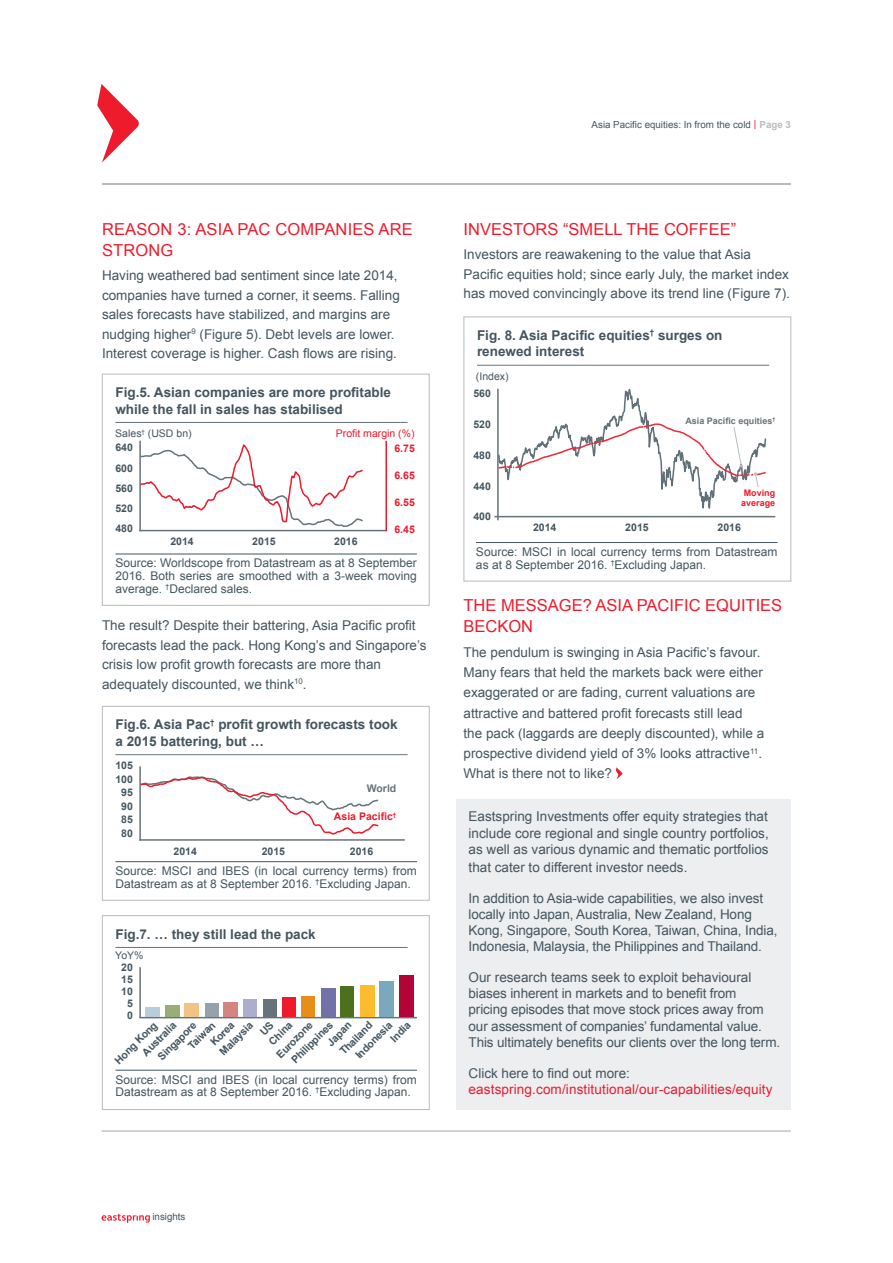
<style>
.page{position:relative;width:893px;height:1263px;background:#fff}
.page>*{position:absolute;margin:0;border:0;box-sizing:border-box;transform-origin:0 0}
.t1{font:16.5px/21px "Arial";color:#ee1b2c}
.t2{font:13.5px/19.5px "Arial";color:#45555f}
.t3{font:700 13.5px/16.5px "Arial";color:#45555f}
.t4{font:13.5px "Arial";letter-spacing:.01em;color:#ee1b2c}
.t5{font:12px/12.8px "Arial";color:#45555f}
.t6{font:700 10.5px/13.5px "Arial";color:#45555f;text-align:center}
.t7{font:700 10.5px "Arial";color:#ee1b2c}
.t8{font:10.5px "Arial";color:#45555f}
.t9{font:10.5px "Arial";color:#ee1b2c}
.t10{font:700 10.5px "Arial";color:#687379}
.t11{font:9.75px "Arial";color:#45555f}
.t12{font:700 9px "Arial";color:#687379}
.t13{font:700 9px/10.8px "Arial";color:#ee1b2c}
.s1{color:#ee1b2c}
.s2{font-weight:700;color:#babbbe}
</style>
<div class="page">
<svg style="left:97px;top:84px;width:42px;height:78px"></svg>
<hr style="left:102px;top:183px;width:689px;height:1px;background:#babbbe">
<svg style="left:102px;top:1214px;width:48px;height:9px"></svg>
<hr style="left:477px;top:365px;width:292px;height:1px;background:#687379">
<div style="left:463px;top:316px;width:328px;height:265px;border:1px solid #babbbe"></div>
<hr style="left:115px;top:422px;width:293px;height:1px;background:#687379">
<div style="left:102px;top:374px;width:328px;height:232px;border:1px solid #babbbe"></div>
<hr style="left:115px;top:754px;width:293px;height:1px;background:#687379">
<div style="left:102px;top:706px;width:328px;height:195px;border:1px solid #babbbe"></div>
<hr style="left:115px;top:947px;width:293px;height:1px;background:#687379">
<div style="left:102px;top:915px;width:328px;height:195px;border:1px solid #babbbe"></div>
<hr style="left:139px;top:839px;width:266px;height:2px;background:#687379">
<hr style="left:139px;top:1017px;width:278px;height:1px;background:#687379">
<hr style="left:139px;top:766px;width:2px;height:75px;background:#687379">
<hr style="left:139px;top:967px;width:2px;height:51px;background:#687379">
<div style="left:457px;top:799px;width:334px;height:311px;background:#eceef0"></div>
<svg style="left:616px;top:767px;width:6px;height:12px"></svg>
<hr style="left:102px;top:1131px;width:689px;height:1px;background:#9da7ae">
<hr style="left:115px;top:1070px;width:302px;height:1px;background:#45555f">
<hr style="left:115px;top:861px;width:302px;height:1px;background:#45555f">
<hr style="left:476px;top:542px;width:301px;height:1px;background:#45555f">
<hr style="left:115px;top:554px;width:302px;height:1px;background:#45555f">
<hr style="left:139px;top:530px;width:247px;height:1px;background:#687379">
<hr style="left:139px;top:441px;width:2px;height:90px;background:#687379">
<hr style="left:385px;top:441px;width:2px;height:90px;background:#ee1b2c">
<svg style="left:139px;top:442px;width:224px;height:86px"></svg>
<svg style="left:139px;top:775px;width:240px;height:60px"></svg>
<hr style="left:494px;top:516px;width:281px;height:1px;background:#687379">
<svg style="left:497px;top:388px;width:271px;height:133px"></svg>
<div style="left:145px;top:1007px;width:15px;height:10px;background:#b8cdda"></div>
<div style="left:165px;top:1005px;width:14px;height:12px;background:#99ad79"></div>
<div style="left:184px;top:1003px;width:15px;height:14px;background:#f3c285"></div>
<div style="left:205px;top:1003px;width:13px;height:14px;background:#95a2ac"></div>
<div style="left:223px;top:1002px;width:15px;height:15px;background:#d58482"></div>
<div style="left:244px;top:999px;width:13px;height:18px;background:#adadce"></div>
<div style="left:263px;top:999px;width:13px;height:18px;background:#687379"></div>
<div style="left:282px;top:997px;width:14px;height:20px;background:#ee1b2c"></div>
<div style="left:302px;top:997px;width:13px;height:20px;background:#e58e19"></div>
<div style="left:321px;top:988px;width:15px;height:29px;background:#7372a8"></div>
<div style="left:340px;top:986px;width:14px;height:31px;background:#4b711c"></div>
<div style="left:360px;top:985px;width:15px;height:32px;background:#fdbb2e"></div>
<div style="left:379px;top:982px;width:15px;height:35px;background:#7aa8bc"></div>
<div style="left:399px;top:976px;width:15px;height:41px;background:#b30437"></div>
<p class="t1" style="left:102px;top:219px;width:312px">REASON 3: ASIA PAC COMPANIES ARE<br>STRONG</p>
<p class="t2" style="left:102px;top:265px;width:299px">Having weathered bad sentiment since late 2014, companies have turned a corner, it seems. Falling sales forecasts have stabilized, and margins are nudging higher<sup>9</sup> (Figure 5). Debt levels are lower.<br>Interest coverage is higher. Cash flows are rising.</p>
<p class="t3" style="left:115px;top:384px;width:277px">Fig.5. Asian companies are more profitable while the fall in sales has stabilised</p>
<p class="t8" style="left:115px;top:428px;width:78px">Sales<sup>†</sup> (USD bn)</p>
<p class="t9" style="left:336px;top:428px;width:80px">Profit margin (%)</p>
<p class="t6" style="left:115px;top:437px;width:19px;line-height:20.2px;text-align:justify">640<br>600<br>560<br>520<br>480</p>
<p class="t7" style="left:394px;top:442px;width:22px">6.75</p>
<p class="t7" style="left:394px;top:469px;width:22px">6.65</p>
<p class="t7" style="left:394px;top:496px;width:22px">6.55</p>
<p class="t7" style="left:394px;top:523px;width:22px">6.45</p>
<p class="t6" style="left:170px;top:535px;width:25px">2014</p>
<p class="t6" style="left:252px;top:535px;width:25px">2015</p>
<p class="t6" style="left:334px;top:535px;width:25px">2016</p>
<p class="t5" style="left:115px;top:557px;width:303px;text-align:justify">Source: Worldscope from Datastream as at 8 September 2016. Both series are smoothed with a 3-week moving average. <sup>†</sup>Declared sales.</p>
<p class="t2" style="left:102px;top:616px;width:326px">The result? Despite their battering, Asia Pacific profit forecasts lead the pack. Hong Kong’s and Singapore’s crisis low profit growth forecasts are more than adequately discounted, we think<sup>10</sup>.</p>
<p class="t3" style="left:115px;top:716px;width:284px">Fig.6. Asia Pac<sup>†</sup> profit growth forecasts took a 2015 battering, but …</p>
<p class="t6" style="left:115px;top:759px;width:19px">105<br>100<br>95<br>90<br>85<br>80</p>
<p class="t10" style="left:367px;top:783px;width:31px">World</p>
<p class="t7" style="left:334px;top:811px;width:64px">Asia Pacific<sup>†</sup></p>
<p class="t6" style="left:174px;top:844px;width:25px">2014</p>
<p class="t6" style="left:262px;top:844px;width:25px">2015</p>
<p class="t6" style="left:350px;top:844px;width:25px">2016</p>
<p class="t5" style="left:115px;top:864px;width:303px">Source: MSCI and IBES (in local currency terms) from<br>Datastream as at 8 September 2016. <sup>†</sup>Excluding Japan.</p>
<p class="t3" style="left:115px;top:925px;width:202px">Fig.7. … they still lead the pack</p>
<p class="t8" style="left:115px;top:950px;width:30px">YoY%</p>
<p class="t6" style="left:121px;top:962px;width:13px;line-height:12px">20<br>15<br>10<br>5<br>0</p>
<p class="t6" style="left:217px;top:1048px;width:44px;rotate:-45deg">Malaysia</p>
<p class="t6" style="left:257px;top:1029px;width:30px;text-align:left;rotate:-45deg">US<br>China</p>
<p class="t6" style="left:337px;top:1048px;width:43px;rotate:-45deg">Thailand</p>
<p class="t6" style="left:352px;top:1052px;width:49px;rotate:-45deg">Indonesia</p>
<p class="t6" style="left:207px;top:1039px;width:30px;rotate:-45deg">Korea</p>
<p class="t6" style="left:278px;top:1046px;width:55px;line-height:14.2px;text-align:left;text-indent:-7px;rotate:-45deg">Eurozone<br>Philippines</p>
<p class="t6" style="left:155px;top:1054px;width:51px;rotate:-45deg">Singapore</p>
<p class="t6" style="left:387px;top:1035px;width:25px;rotate:-45deg">India</p>
<p class="t6" style="left:139px;top:1049px;width:45px;rotate:-45deg">Australia</p>
<p class="t6" style="left:324px;top:1039px;width:31px;rotate:-45deg">Japan</p>
<p class="t6" style="left:112px;top:1057px;width:56px;rotate:-45deg">Hong Kong</p>
<p class="t6" style="left:185px;top:1042px;width:35px;rotate:-45deg">Taiwan</p>
<p class="t5" style="left:115px;top:1073px;width:303px">Source: MSCI and IBES (in local currency terms) from<br>Datastream as at 8 September 2016. <sup>†</sup>Excluding Japan.</p>
<p class="t11" style="left:592px;top:119px;width:201px">Asia Pacific equities: In from the cold <span class="s1">|</span> <span class="s2">Page 3</span></p>
<p class="t1" style="left:463px;top:219px;width:274px">INVESTORS “SMELL THE COFFEE”</p>
<p class="t2" style="left:463px;top:244px;width:328px">Investors are reawakening to the value that Asia<br>Pacific equities hold; since early July, the market index has moved convincingly above its trend line (Figure 7).</p>
<p class="t3" style="left:477px;top:327px;width:247px">Fig. 8. Asia Pacific equities<sup>†</sup> surges on renewed interest</p>
<p class="t8" style="left:476px;top:370px;width:34px">(Index)</p>
<p class="t6" style="left:473px;top:387px;width:19px">560</p>
<p class="t6" style="left:473px;top:418px;width:19px">520</p>
<p class="t6" style="left:473px;top:448px;width:19px">480</p>
<p class="t6" style="left:473px;top:479px;width:19px">440</p>
<p class="t6" style="left:473px;top:510px;width:19px">400</p>
<p class="t6" style="left:533px;top:521px;width:25px">2014</p>
<p class="t12" style="left:685px;top:415px;width:91px">Asia Pacific equities<sup>†</sup></p>
<p class="t13" style="left:741px;top:487px;width:36px">Moving average</p>
<p class="t6" style="left:625px;top:521px;width:25px">2015</p>
<p class="t6" style="left:717px;top:521px;width:25px">2016</p>
<p class="t5" style="left:476px;top:545px;width:303px">Source: MSCI in local currency terms from Datastream as at 8 September 2016. <sup>†</sup>Excluding Japan.</p>
<p class="t1" style="left:463px;top:595px;width:320px">THE MESSAGE? ASIA PACIFIC EQUITIES<br>BECKON</p>
<p class="t2" style="left:463px;top:642px;width:302px;line-height:20.2px">The pendulum is swinging in Asia Pacific’s favour.<br>Many fears that held the markets back were either exaggerated or are fading, current valuations are attractive and battered profit forecasts still lead the pack (laggards are deeply discounted), while a prospective dividend yield of 3% looks attractive<sup>11</sup>.<br>What is there not to like?</p>
<p class="t2" style="left:469px;top:809px;width:302px;line-height:16.2px;text-align:justify">Eastspring Investments offer equity strategies that include core regional and single country portfolios, as well as various dynamic and thematic portfolios</p>
<p class="t2" style="left:469px;top:857px;width:220px">that cater to different investor needs.</p>
<p class="t2" style="left:469px;top:890px;width:310px;line-height:16.2px">In addition to Asia-wide capabilities, we also invest locally into Japan, Australia, New Zealand, Hong Kong, Singapore, South Korea, Taiwan, China, India, Indonesia, Malaysia, the Philippines and Thailand.</p>
<p class="t2" style="left:469px;top:969px;width:313px;line-height:16.2px">Our research teams seek to exploit behavioural biases inherent in markets and to benefit from<br>pricing episodes that move stock prices away from our assessment of companies’ fundamental value.<br>This ultimately benefits our clients over the long term.</p>
<p class="t2" style="left:469px;top:1063px;width:163px">Click here to find out more:</p>
<p class="t4" style="left:469px;top:1081px;width:305px">eastspring.com/institutional/our-capabilities/equity</p>
<p class="t11" style="left:152px;top:1211px;width:35px">insights</p>
</div>
